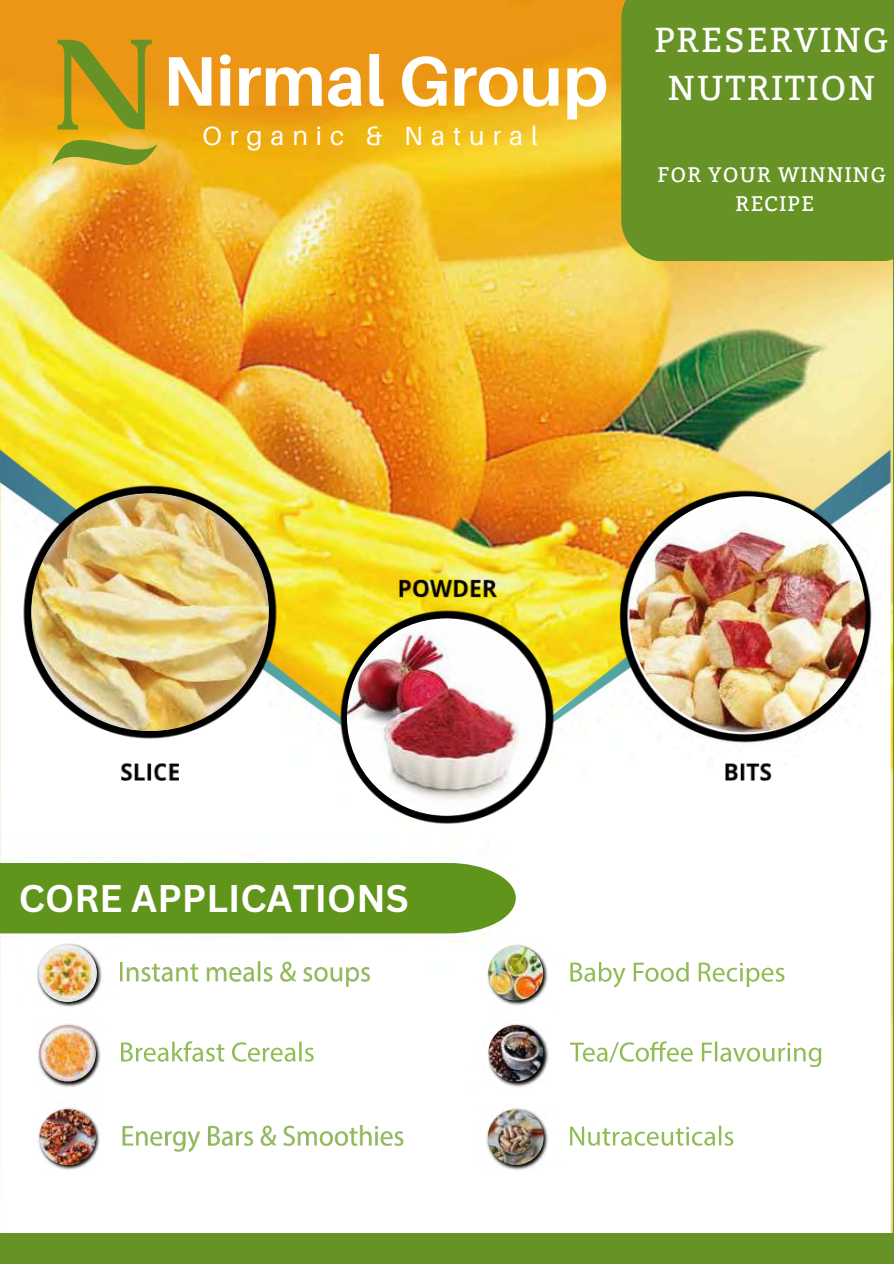
<style>
.page{position:relative;width:894px;height:1264px;background:#fff}
.page>*{position:absolute;margin:0;border:0;box-sizing:border-box;transform-origin:0 0}
.t1{font:700 135.9px "PP Woodland";color:#679226}
.t2{font:700 70.2px "Aileron";color:#fff}
.t3{font:700 37.5px "Canva Sans";color:#fff}
.t4{font:34.5px/47.2px "Bitter";letter-spacing:.05em;color:#fff;text-align:center}
.t5{font:26.25px "Aileron";letter-spacing:.3em;color:#fff}
.t6{font:21px "Bitter";letter-spacing:.05em;color:#fff}
</style>
<div class="page">
<img style="left:0;top:0;width:892px;height:442px">
<img style="left:0;top:442px;width:893px;height:791px">
<img style="left:629px;top:496px;width:236px;height:236px;border-radius:50%">
<img style="left:17px;top:479px;width:266px;height:266px">
<img style="left:31px;top:493px;width:238px;height:238px;border-radius:50%">
<img style="left:333px;top:603px;width:228px;height:228px">
<img style="left:347px;top:618px;width:196px;height:197px;border-radius:50%">
<svg style="left:121px;top:1041px;width:174px;height:20px"></svg>
<img style="left:121px;top:961px;width:248px;height:25px">
<img style="left:121px;top:1125px;width:284px;height:26px">
<svg style="left:569px;top:1041px;width:221px;height:21px"></svg>
<svg style="left:578px;top:1125px;width:155px;height:20px"></svg>
<svg style="left:570px;top:961px;width:189px;height:26px"></svg>
<img style="left:23px;top:933px;width:94px;height:85px">
<img style="left:38px;top:944px;width:59px;height:58px;border-radius:50%">
<img style="left:36px;top:1019px;width:68px;height:71px">
<img style="left:39px;top:1024px;width:57px;height:57px;border-radius:50%">
<img style="left:34px;top:1103px;width:70px;height:70px">
<img style="left:39px;top:1109px;width:57px;height:56px;border-radius:50%">
<img style="left:469px;top:939px;width:97px;height:69px">
<img style="left:488px;top:945px;width:55px;height:55px;border-radius:50%">
<img style="left:455px;top:1020px;width:95px;height:68px">
<img style="left:488px;top:1025px;width:55px;height:56px;border-radius:50%">
<img style="left:479px;top:1104px;width:99px;height:67px">
<img style="left:488px;top:1109px;width:55px;height:55px">
<img style="left:120px;top:762px;width:59px;height:18px">
<img style="left:399px;top:579px;width:98px;height:18px">
<img style="left:724px;top:762px;width:47px;height:18px">
<svg style="left:52px;top:140px;width:105px;height:25px"></svg>
<div style="left:0;top:862px;width:515px;height:71px;background:#60941a"></div>
<div style="left:0;top:1233px;width:893px;height:30px;background:#679226"></div>
<div style="left:621px;top:0;width:272px;height:261px;background:#679226"></div>
<p class="t1" style="left:52px;top:7px;width:106px">N</p>
<p class="t2" style="left:163px;top:38px;width:447px">Nirmal Group</p>
<p class="t5" style="left:202px;top:120px;width:336px">Organic &amp; Natural</p>
<p class="t4" style="left:654px;top:17px;width:235px">PRESERVING<br>NUTRITION</p>
<p class="t6" style="left:657px;top:162px;width:230px">FOR YOUR WINNING</p>
<p class="t6" style="left:735px;top:191px;width:80px">RECIPE</p>
<p class="t3" style="left:19px;top:872px;width:391px">CORE APPLICATIONS</p>
</div>
